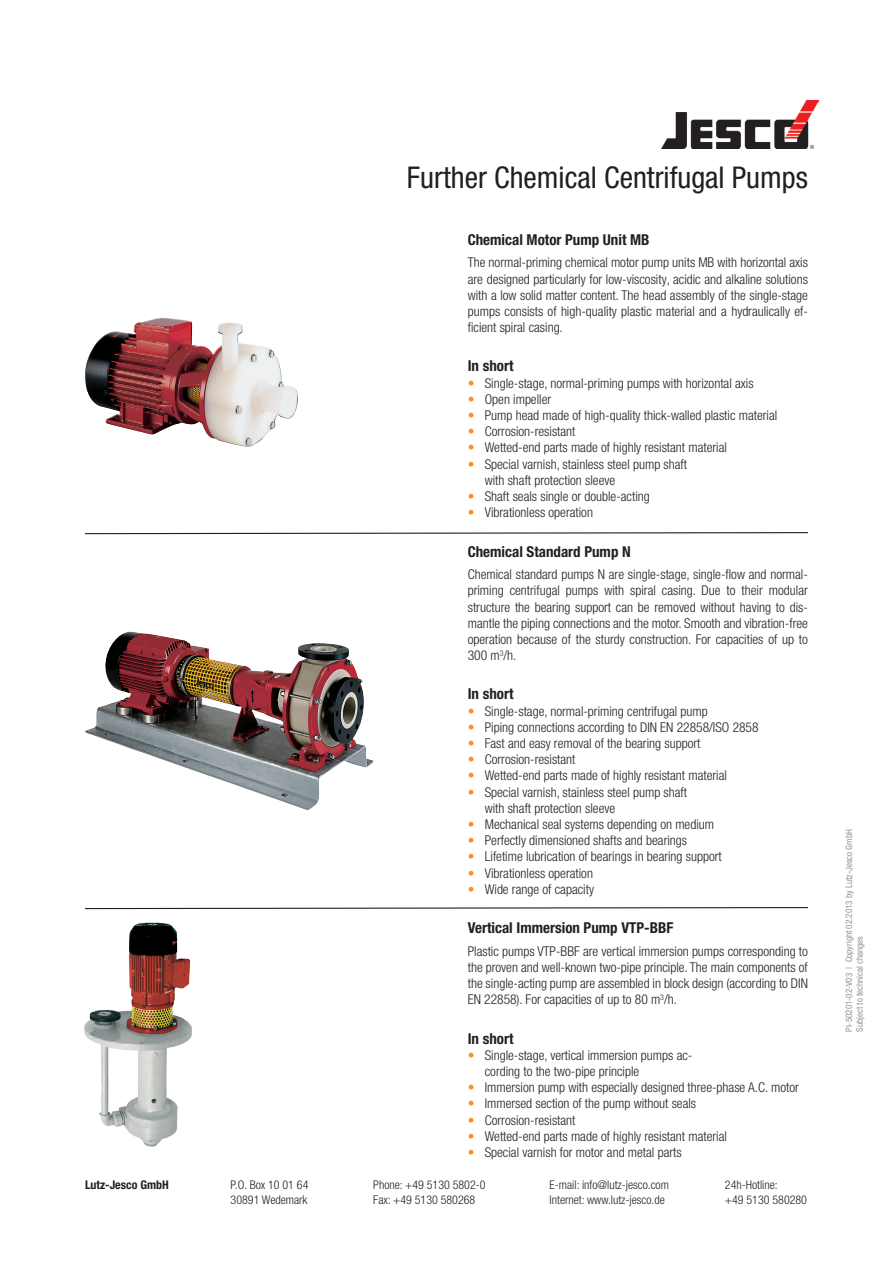
<style>
.page{position:relative;width:893px;height:1263px;background:#fff}
.page>*{position:absolute;margin:0;border:0;box-sizing:border-box;transform-origin:0 0}
.pi-produktname{font:condensed 30px "Helvetica Neue LT Pro";color:#231f20}
.pi-fliesstext-kapite{font:700 condensed 15px "Helvetica Neue LT Pro";color:#231f20}
.pi-fliesstext-aufzae{font:300 condensed 13.5px/16.2px "Helvetica Neue LT Pro";color:#231f20}
.pi-fliesstext{font:300 condensed 13.5px/16.2px "Helvetica Neue LT Pro";color:#231f20;text-align:justify}
.pi-anschrift{font:300 condensed 12px "Helvetica Neue LT Pro";color:#231f20}
.pi-anschrift-2{font:700 condensed 12px "Helvetica Neue LT Pro";color:#231f20}
.pi-versionierung{font:condensed 9px "Helvetica Neue LT Pro";color:#939598}
.s1{color:#f7931d}
</style>
<div class="page">
<img style="left:85px;top:318px;width:213px;height:129px">
<img style="left:84px;top:922px;width:108px;height:225px">
<img style="left:85px;top:633px;width:288px;height:177px">
<img style="left:661px;top:101px;width:158px;height:48px">
<svg style="left:85px;top:532px;width:723px;height:3px"></svg>
<svg style="left:85px;top:907px;width:723px;height:3px"></svg>
<p class="pi-anschrift-2" style="left:85px;top:1178px;width:85px">Lutz-Jesco GmbH</p>
<p class="pi-anschrift" style="left:231px;top:1178px;width:79px">P.O. Box 10 01 64</p>
<p class="pi-anschrift" style="left:231px;top:1192px;width:78px">30891 Wedemark</p>
<p class="pi-produktname" style="left:407px;top:160px;width:402px">Further Chemical Centrifugal Pumps</p>
<p class="pi-fliesstext-kapite" style="left:468px;top:231px;width:183px">Chemical Motor Pump Unit MB</p>
<p class="pi-fliesstext" style="left:468px;top:254px;width:342px">The normal-priming chemical motor pump units MB with horizontal axis are designed particularly for low-viscosity, acidic and alkaline solutions with a low solid matter content. The head assembly of the single-stage pumps consists of high-quality plastic material and a hydraulically ef&shy;ficient spiral casing.</p>
<p class="pi-fliesstext-kapite" style="left:468px;top:357px;width:47px">In short</p>
<p class="pi-fliesstext-aufzae" style="left:468px;top:375px;width:287px"><span class="s1">•</span> Single-stage, normal-priming pumps with horizontal axis</p>
<p class="pi-fliesstext-aufzae" style="left:468px;top:391px;width:85px"><span class="s1">•</span> Open impeller</p>
<p class="pi-fliesstext-aufzae" style="left:468px;top:407px;width:311px"><span class="s1">•</span> Pump head made of high-quality thick-walled plastic material</p>
<p class="pi-fliesstext-aufzae" style="left:468px;top:423px;width:109px"><span class="s1">•</span> Corrosion-resistant</p>
<p class="pi-fliesstext-aufzae" style="left:468px;top:440px;width:261px"><span class="s1">•</span> Wetted-end parts made of highly resistant material</p>
<p class="pi-fliesstext-aufzae" style="left:485px;top:456px;width:204px;text-indent:-17px"><span class="s1">•</span> Special varnish, stainless steel pump shaft with shaft protection sleeve</p>
<p class="pi-fliesstext-aufzae" style="left:468px;top:488px;width:184px"><span class="s1">•</span> Shaft seals single or double-acting</p>
<p class="pi-fliesstext-aufzae" style="left:468px;top:504px;width:127px"><span class="s1">•</span> Vibrationless operation</p>
<p class="pi-fliesstext-kapite" style="left:468px;top:543px;width:164px">Chemical Standard Pump N</p>
<p class="pi-fliesstext" style="left:468px;top:566px;width:342px">Chemical standard pumps N are single-stage, single-flow and normal&shy;priming centrifugal pumps with spiral casing. Due to their modular structure the bearing support can be removed without having to dis&shy;mantle the piping connections and the motor. Smooth and vibration-free operation because of the sturdy construction. For capacities of up to 300 m<sup>3</sup>/h.</p>
<p class="pi-fliesstext-kapite" style="left:468px;top:685px;width:47px">In short</p>
<p class="pi-fliesstext-aufzae" style="left:468px;top:703px;width:242px"><span class="s1">•</span> Single-stage, normal-priming centrifugal pump</p>
<p class="pi-fliesstext-aufzae" style="left:468px;top:719px;width:292px"><span class="s1">•</span> Piping connections according to DIN EN 22858/ISO 2858</p>
<p class="pi-fliesstext-aufzae" style="left:468px;top:735px;width:234px"><span class="s1">•</span> Fast and easy removal of the bearing support</p>
<p class="pi-fliesstext-aufzae" style="left:468px;top:751px;width:109px"><span class="s1">•</span> Corrosion-resistant</p>
<p class="pi-fliesstext-aufzae" style="left:468px;top:767px;width:261px"><span class="s1">•</span> Wetted-end parts made of highly resistant material</p>
<p class="pi-fliesstext-aufzae" style="left:485px;top:784px;width:204px;text-indent:-17px"><span class="s1">•</span> Special varnish, stainless steel pump shaft with shaft protection sleeve</p>
<p class="pi-fliesstext-aufzae" style="left:468px;top:816px;width:248px"><span class="s1">•</span> Mechanical seal systems depending on medium</p>
<p class="pi-fliesstext-aufzae" style="left:468px;top:832px;width:221px"><span class="s1">•</span> Perfectly dimensioned shafts and bearings</p>
<p class="pi-fliesstext-aufzae" style="left:468px;top:848px;width:256px"><span class="s1">•</span> Lifetime lubrication of bearings in bearing support</p>
<p class="pi-fliesstext-aufzae" style="left:468px;top:865px;width:127px"><span class="s1">•</span> Vibrationless operation</p>
<p class="pi-fliesstext-aufzae" style="left:468px;top:881px;width:128px"><span class="s1">•</span> Wide range of capacity</p>
<p class="pi-fliesstext-kapite" style="left:468px;top:919px;width:207px">Vertical Immersion Pump VTP-BBF</p>
<p class="pi-fliesstext" style="left:468px;top:943px;width:342px">Plastic pumps VTP-BBF are vertical immersion pumps corresponding to the proven and well-known two-pipe principle. The main components of the single-acting pump are assembled in block design (according to DIN EN 22858). For capacities of up to 80 m<sup>3</sup>/h.</p>
<p class="pi-fliesstext-kapite" style="left:468px;top:1029px;width:47px">In short</p>
<p class="pi-fliesstext-aufzae" style="left:485px;top:1047px;width:209px;text-indent:-17px"><span class="s1">•</span> Single-stage, vertical immersion pumps ac&shy;cording to the two-pipe principle</p>
<p class="pi-fliesstext-aufzae" style="left:468px;top:1079px;width:333px"><span class="s1">•</span> Immersion pump with especially designed three-phase A.C. motor</p>
<p class="pi-fliesstext-aufzae" style="left:468px;top:1095px;width:230px"><span class="s1">•</span> Immersed section of the pump without seals</p>
<p class="pi-fliesstext-aufzae" style="left:468px;top:1112px;width:109px"><span class="s1">•</span> Corrosion-resistant</p>
<p class="pi-fliesstext-aufzae" style="left:468px;top:1128px;width:261px"><span class="s1">•</span> Wetted-end parts made of highly resistant material</p>
<p class="pi-fliesstext-aufzae" style="left:468px;top:1144px;width:215px"><span class="s1">•</span> Special varnish for motor and metal parts</p>
<p class="pi-anschrift" style="left:373px;top:1178px;width:114px">Phone: +49 5130 5802-0</p>
<p class="pi-anschrift" style="left:373px;top:1192px;width:104px">Fax: +49 5130 580268</p>
<p class="pi-anschrift" style="left:550px;top:1178px;width:121px">E-mail: info@lutz-jesco.com</p>
<p class="pi-anschrift" style="left:550px;top:1192px;width:117px">Internet: www.lutz-jesco.de</p>
<p class="pi-anschrift" style="left:725px;top:1178px;width:54px">24h-Hotline:</p>
<p class="pi-anschrift" style="left:725px;top:1192px;width:84px">+49 5130 580280</p>
<p class="pi-versionierung" style="left:843px;top:1032px;width:204px;rotate:-90deg">PI-50201-02-V03 | Copyright 02.2013 by Lutz-Jesco GmbH</p>
<p class="pi-versionierung" style="left:854px;top:1032px;width:97px;rotate:-90deg">Subject to technical changes</p>
</div>
